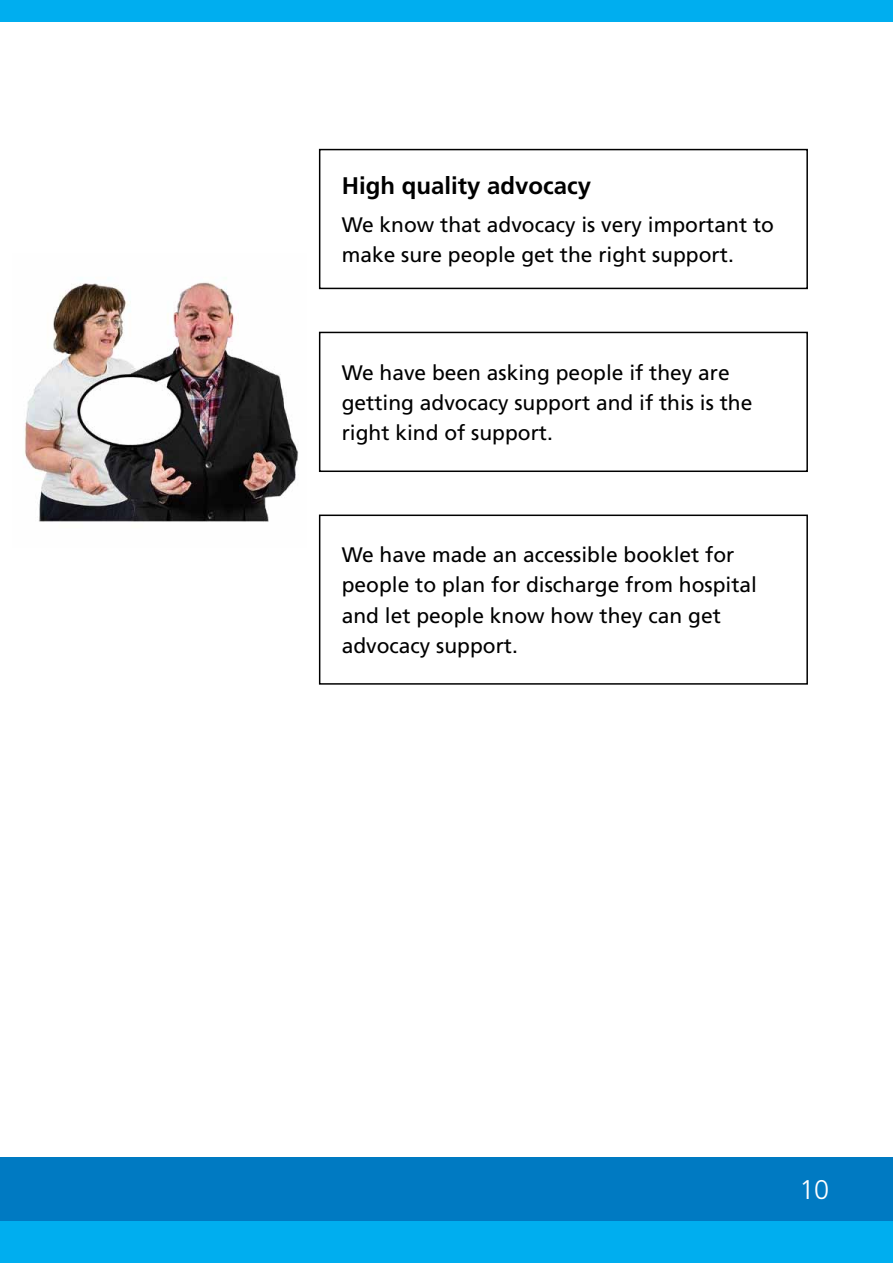
<style>
.page{position:relative;width:893px;height:1263px;background:#fff}
.page>*{position:absolute;margin:0;border:0;box-sizing:border-box;transform-origin:0 0}
.t1{font:300 27px "Frutiger";color:#fff}
.t2{font:700 24px "Frutiger";color:#000}
.t3{font:21px/30px "Frutiger";color:#000}
</style>
<div class="page">
<div style="left:0;top:1220px;width:893px;height:43px;background:#00aeef"></div>
<div style="left:0;top:1157px;width:893px;height:63px;background:#007ac2"></div>
<div style="left:0;top:0;width:893px;height:21px;background:#00aeef"></div>
<div style="left:319px;top:149px;width:489px;height:140px;border:2px solid #000"></div>
<div style="left:319px;top:332px;width:489px;height:140px;border:2px solid #000"></div>
<div style="left:319px;top:514px;width:489px;height:171px;border:2px solid #000"></div>
<img style="left:24px;top:282px;width:275px;height:240px">
<p class="t2" style="left:342px;top:171px;width:251px">High quality advocacy</p>
<p class="t3" style="left:342px;top:210px;width:434px">We know that advocacy is very important to make sure people get the right support.</p>
<p class="t3" style="left:342px;top:357px;width:412px">We have been asking people if they are getting advocacy support and if this is the right kind of support.</p>
<p class="t3" style="left:342px;top:540px;width:417px">We have made an accessible booklet for people to plan for discharge from hospital and let people know how they can get advocacy support.</p>
<p class="t1" style="left:799px;top:1174px;width:31px">10</p>
</div>
